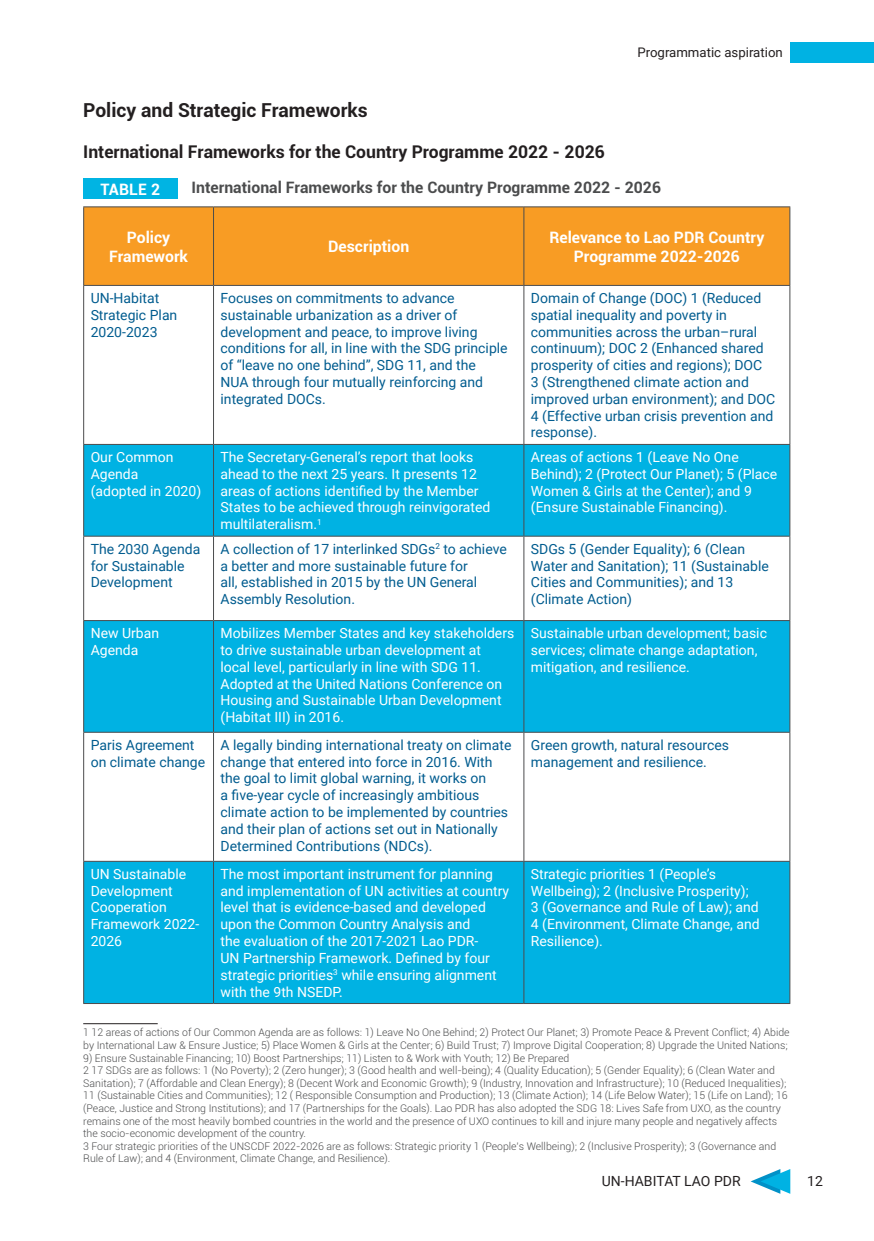
<style>
.page{position:relative;width:874px;height:1241px;background:#fff}
.page>*{position:absolute;margin:0;border:0;box-sizing:border-box;transform-origin:0 0}
.Heading_2{font:700 19.25px "Roboto";color:#231f20}
.Heading_2-2{font:700 17.5px "Roboto";color:#231f20}
.t1{font:700 15.75px/18.9px "Roboto";color:#fff;text-align:center}
.t2{font:700 15.75px "Roboto";color:#4b4c4d}
.t3{font:14px/16.8px "Roboto";color:#015c8f}
.t4{font:14px/16.8px "Roboto";color:#fff}
.t5{font:14px "Roboto";color:#231f20}
.Heading_2-3{font:13.12px "Roboto";color:#231f20}
.t6{font:300 10.5px/12.6px "Roboto";color:#4b4c4d}
</style>
<div class="page">
<div style="left:789px;top:42px;width:84px;height:20px;background:#00b2e3"></div>
<svg style="left:750px;top:1169px;width:39px;height:24px"></svg>
<div style="left:84px;top:207px;width:705px;height:78px;background:#f89c24"></div>
<svg style="left:84px;top:445px;width:705px;height:557px;fill:#00b2e3"></svg>
<hr style="left:83px;top:206px;width:130px;height:1px;background:#4b4c4d">
<hr style="left:83px;top:207px;width:1px;height:78px;background:#4b4c4d">
<hr style="left:213px;top:206px;width:310px;height:1px;background:#4b4c4d">
<hr style="left:213px;top:207px;width:1px;height:78px;background:#4b4c4d">
<hr style="left:523px;top:206px;width:266px;height:1px;background:#4b4c4d">
<hr style="left:523px;top:207px;width:1px;height:78px;background:#4b4c4d">
<hr style="left:789px;top:207px;width:1px;height:78px;background:#4b4c4d">
<hr style="left:83px;top:285px;width:130px;height:1px;background:#4b4c4d">
<hr style="left:83px;top:286px;width:1px;height:158px;background:#4b4c4d">
<hr style="left:213px;top:285px;width:310px;height:1px;background:#4b4c4d">
<hr style="left:213px;top:286px;width:1px;height:158px;background:#4b4c4d">
<hr style="left:523px;top:285px;width:266px;height:1px;background:#4b4c4d">
<hr style="left:523px;top:286px;width:1px;height:158px;background:#4b4c4d">
<hr style="left:789px;top:286px;width:1px;height:158px;background:#4b4c4d">
<hr style="left:83px;top:444px;width:130px;height:1px;background:#4b4c4d">
<hr style="left:83px;top:445px;width:1px;height:90px;background:#4b4c4d">
<hr style="left:213px;top:444px;width:310px;height:1px;background:#4b4c4d">
<hr style="left:213px;top:445px;width:1px;height:90px;background:#4b4c4d">
<hr style="left:523px;top:444px;width:266px;height:1px;background:#4b4c4d">
<hr style="left:523px;top:445px;width:1px;height:90px;background:#4b4c4d">
<hr style="left:789px;top:445px;width:1px;height:90px;background:#4b4c4d">
<hr style="left:83px;top:535px;width:130px;height:1px;background:#4b4c4d">
<hr style="left:83px;top:536px;width:1px;height:84px;background:#4b4c4d">
<hr style="left:213px;top:535px;width:310px;height:1px;background:#4b4c4d">
<hr style="left:213px;top:536px;width:1px;height:84px;background:#4b4c4d">
<hr style="left:523px;top:535px;width:266px;height:1px;background:#4b4c4d">
<hr style="left:523px;top:536px;width:1px;height:84px;background:#4b4c4d">
<hr style="left:789px;top:536px;width:1px;height:84px;background:#4b4c4d">
<hr style="left:83px;top:620px;width:130px;height:1px;background:#4b4c4d">
<hr style="left:83px;top:621px;width:1px;height:110px;background:#4b4c4d">
<hr style="left:213px;top:620px;width:310px;height:1px;background:#4b4c4d">
<hr style="left:213px;top:621px;width:1px;height:110px;background:#4b4c4d">
<hr style="left:523px;top:620px;width:266px;height:1px;background:#4b4c4d">
<hr style="left:523px;top:621px;width:1px;height:110px;background:#4b4c4d">
<hr style="left:789px;top:621px;width:1px;height:110px;background:#4b4c4d">
<hr style="left:83px;top:731px;width:130px;height:1px;background:#4b4c4d">
<hr style="left:83px;top:732px;width:1px;height:128px;background:#4b4c4d">
<hr style="left:213px;top:731px;width:310px;height:1px;background:#4b4c4d">
<hr style="left:213px;top:732px;width:1px;height:128px;background:#4b4c4d">
<hr style="left:523px;top:731px;width:266px;height:1px;background:#4b4c4d">
<hr style="left:523px;top:732px;width:1px;height:128px;background:#4b4c4d">
<hr style="left:789px;top:732px;width:1px;height:128px;background:#4b4c4d">
<hr style="left:83px;top:860px;width:130px;height:1px;background:#4b4c4d">
<hr style="left:83px;top:861px;width:1px;height:141px;background:#4b4c4d">
<hr style="left:213px;top:860px;width:310px;height:1px;background:#4b4c4d">
<hr style="left:213px;top:861px;width:1px;height:141px;background:#4b4c4d">
<hr style="left:523px;top:860px;width:266px;height:1px;background:#4b4c4d">
<hr style="left:523px;top:861px;width:1px;height:141px;background:#4b4c4d">
<hr style="left:789px;top:861px;width:1px;height:141px;background:#4b4c4d">
<hr style="left:83px;top:1002px;width:130px;height:1px;background:#4b4c4d">
<hr style="left:213px;top:1002px;width:310px;height:1px;background:#4b4c4d">
<hr style="left:523px;top:1002px;width:266px;height:1px;background:#4b4c4d">
<hr style="left:83px;top:1023px;width:75px;height:1px;background:#231f20">
<div style="left:83px;top:179px;width:94px;height:20px;background:#00b4e3"></div>
<p class="Heading_2" style="left:83px;top:96px;width:286px">Policy and Strategic Frameworks</p>
<p class="Heading_2-2" style="left:83px;top:139px;width:523px">International Frameworks for the Country Programme 2022 - 2026</p>
<p class="Heading_2-3" style="left:637px;top:43px;width:147px">Programmatic aspiration</p>
<p class="t1" style="left:100px;top:179px;width:61px">TABLE 2</p>
<p class="t2" style="left:191px;top:176px;width:470px">International Frameworks for the Country Programme 2022 - 2026</p>
<p class="t1" style="left:109px;top:227px;width:80px">Policy<br>Framework</p>
<p class="t1" style="left:328px;top:236px;width:83px">Description</p>
<p class="t1" style="left:549px;top:227px;width:216px">Relevance to Lao PDR Country<br>Programme 2022-2026</p>
<p class="t3" style="left:91px;top:289px;width:88px">UN-Habitat<br>Strategic Plan<br>2020-2023</p>
<p class="t3" style="left:220px;top:289px;width:288px">Focuses on commitments to advance sustainable urbanization as a driver of development and peace, to improve living conditions for all, in line with the SDG principle of “leave no one behind”, SDG 11, and the<br>NUA through four mutually reinforcing and integrated DOCs.</p>
<p class="t3" style="left:530px;top:289px;width:246px">Domain of Change (DOC) 1 (Reduced spatial inequality and poverty in communities across the urban–rural continuum); DOC 2 (Enhanced shared prosperity of cities and regions); DOC<br>3 (Strengthened climate action and improved urban environment); and DOC 4 (Effective urban crisis prevention and response).</p>
<p class="t4" style="left:91px;top:448px;width:84px">Our Common<br>Agenda</p>
<p class="t4" style="left:91px;top:481px;width:112px">(adopted in 2020)</p>
<p class="t4" style="left:220px;top:448px;width:271px">The Secretary-General’s report that looks ahead to the next 25 years. It presents 12 areas of actions identified by the Member States to be achieved through reinvigorated multilateralism.<sup>1</sup></p>
<p class="t4" style="left:530px;top:448px;width:248px">Areas of actions 1 (Leave No One Behind); 2 (Protect Our Planet); 5 (Place Women &amp; Girls at the Center); and 9 (Ensure Sustainable Financing).</p>
<p class="t3" style="left:91px;top:539px;width:111px">The 2030 Agenda for Sustainable<br>Development</p>
<p class="t3" style="left:220px;top:539px;width:288px">A collection of 17 interlinked SDGs<sup>2</sup> to achieve a better and more sustainable future for<br>all, established in 2015 by the UN General Assembly Resolution.</p>
<p class="t3" style="left:530px;top:539px;width:239px">SDGs 5 (Gender Equality); 6 (Clean<br>Water and Sanitation); 11 (Sustainable<br>Cities and Communities); and 13 (Climate Action)</p>
<p class="t4" style="left:91px;top:624px;width:70px">New Urban<br>Agenda</p>
<p class="t4" style="left:220px;top:624px;width:295px">Mobilizes Member States and key stakeholders to drive sustainable urban development at<br>local level, particularly in line with SDG 11.<br>Adopted at the United Nations Conference on Housing and Sustainable Urban Development (Habitat III) in 2016.</p>
<p class="t4" style="left:530px;top:624px;width:237px">Sustainable urban development; basic services; climate change adaptation, mitigation, and resilience.</p>
<p class="t3" style="left:91px;top:735px;width:116px">Paris Agreement on climate change</p>
<p class="t3" style="left:220px;top:735px;width:292px">A legally binding international treaty on climate change that entered into force in 2016. With the goal to limit global warning, it works on<br>a five-year cycle of increasingly ambitious climate action to be implemented by countries and their plan of actions set out in Nationally Determined Contributions (NDCs).</p>
<p class="t3" style="left:530px;top:735px;width:199px">Green growth, natural resources management and resilience.</p>
<p class="t4" style="left:91px;top:864px;width:110px">UN Sustainable<br>Development<br>Cooperation<br>Framework 2022-<br>2026</p>
<p class="t4" style="left:220px;top:864px;width:290px">The most important instrument for planning and implementation of UN activities at country level that is evidence-based and developed upon the Common Country Analysis and<br>the evaluation of the 2017-2021 Lao PDR-<br>UN Partnership Framework. Defined by four strategic priorities<sup>3</sup> while ensuring alignment with the 9th NSEDP.</p>
<p class="t4" style="left:530px;top:864px;width:230px">Strategic priorities 1 (People’s<br>Wellbeing); 2 (Inclusive Prosperity);<br>3 (Governance and Rule of Law); and<br>4 (Environment, Climate Change, and<br>Resilience).</p>
<p class="t6" style="left:83px;top:1025px;width:707px">1 12 areas of actions of Our Common Agenda are as follows: 1) Leave No One Behind; 2) Protect Our Planet; 3) Promote Peace &amp; Prevent Conflict; 4) Abide by International Law &amp; Ensure Justice; 5) Place Women &amp; Girls at the Center; 6) Build Trust; 7) Improve Digital Cooperation; 8) Upgrade the United Nations;</p>
<p class="t6" style="left:83px;top:1050px;width:487px">9) Ensure Sustainable Financing; 10) Boost Partnerships; 11) Listen to &amp; Work with Youth; 12) Be Prepared</p>
<p class="t6" style="left:83px;top:1063px;width:705px">2 17 SDGs are as follows: 1 (No Poverty); 2 (Zero hunger); 3 (Good health and well-being); 4 (Quality Education); 5 (Gender Equality); 6 (Clean Water and Sanitation); 7 (Affordable and Clean Energy); 8 (Decent Work and Economic Growth); 9 (Industry, Innovation and Infrastructure); 10 (Reduced Inequalities); 11 (Sustainable Cities and Communities); 12 ( Responsible Consumption and Production); 13 (Climate Action); 14 (Life Below Water); 15 (Life on Land); 16 (Peace, Justice and Strong Institutions); and 17 (Partnerships for the Goals). Lao PDR has also adopted the SDG 18: Lives Safe from UXO, as the country remains one of the most heavily bombed countries in the world and the presence of UXO continues to kill and injure many people and negatively affects the socio-economic development of the country.</p>
<p class="t6" style="left:83px;top:1139px;width:694px">3 Four strategic priorities of the UNSCDF 2022-2026 are as follows: Strategic priority 1 (People’s Wellbeing); 2 (Inclusive Prosperity); 3 (Governance and<br>Rule of Law); and 4 (Environment, Climate Change, and Resilience).</p>
<h3 class="t5" style="left:601px;top:1171px;width:140px">UN-HABITAT LAO PDR</h3>
<h3 class="t5" style="left:806px;top:1171px;width:17px">12</h3>
</div>
